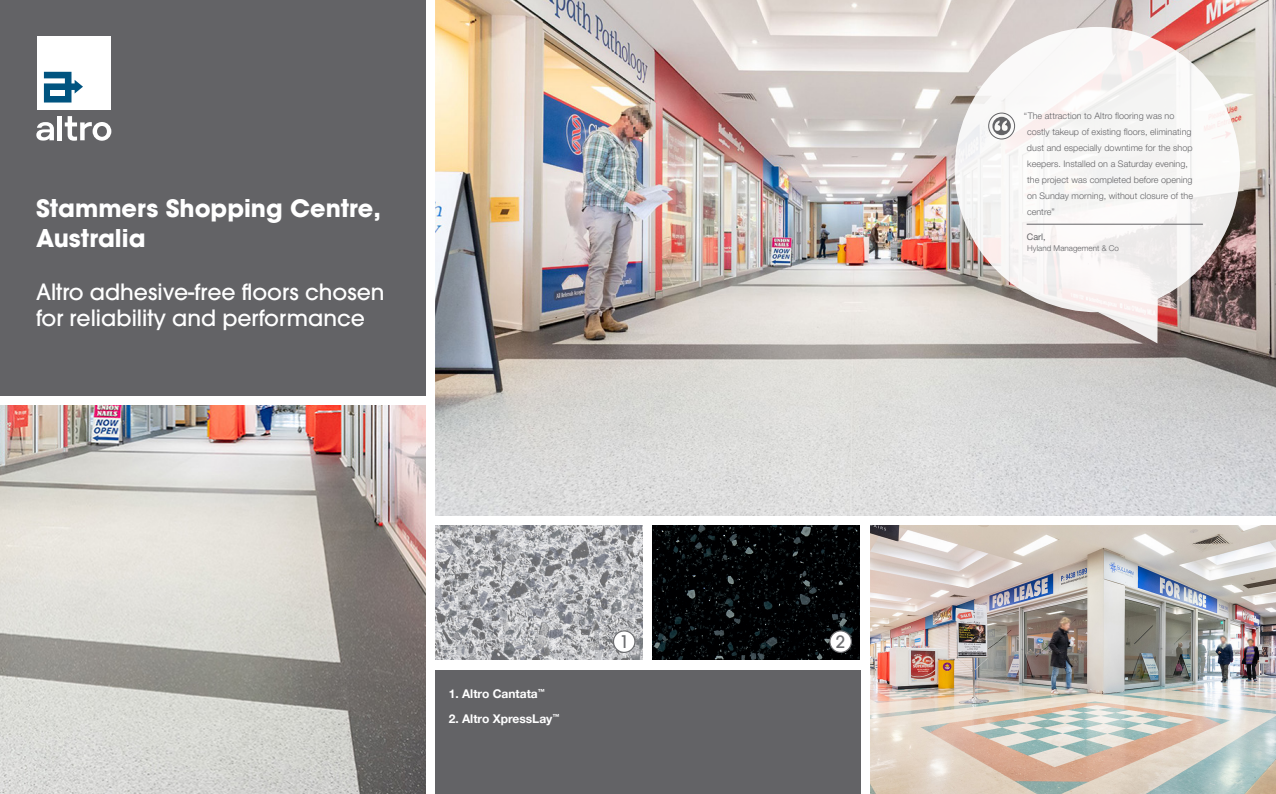
<style>
.page{position:relative;width:1276px;height:794px;background:#fff}
.page>*{position:absolute;margin:0;border:0;box-sizing:border-box;transform-origin:0 0}
.t1{font:700 24px/30px "Avant Garde";color:#fff}
.t2{font:500 22px/26px "Avant Garde";color:#fff}
.t3{font:500 17px "Avant Garde";color:#6c6d70}
.t4{font:700 12px "Helvetica Neue LT Pro";color:#fff}
.Location{font:300 9px/16px "Helvetica Neue LT Pro";letter-spacing:.005em;color:#636366}
.t5{font:9px "Helvetica Neue LT Pro";color:#636366}
.t6{font:300 8px "Helvetica Neue LT Pro";letter-spacing:.005em;color:#636366}
</style>
<div class="page">
<img style="left:435px;top:0;width:841px;height:515px">
<img style="left:870px;top:525px;width:406px;height:269px">
<img style="left:0;top:405px;width:425px;height:389px">
<div style="left:0;top:0;width:425px;height:395px;background:#636366"></div>
<div style="left:435px;top:670px;width:425px;height:124px;background:#636366"></div>
<div style="left:57px;top:116px;width:5px;height:24px;background:#fff"></div>
<svg style="left:36px;top:122px;width:18px;height:19px"></svg>
<svg style="left:65px;top:116px;width:46px;height:25px"></svg>
<div style="left:37px;top:36px;width:74px;height:74px;background:#fff"></div>
<svg style="left:44px;top:72px;width:39px;height:30px"></svg>
<div style="left:51px;top:90px;width:14px;height:6px;background:#fff"></div>
<svg style="left:954px;top:27px;width:286px;height:316px;fill:#f5f4f3"></svg>
<div style="left:988px;top:113px;width:27px;height:26px;border:1px solid #636366;border-radius:50%"></div>
<svg style="left:992px;top:117px;width:19px;height:18px"></svg>
<hr style="left:1026px;top:224px;width:177px;height:1px;background:#636366">
<img style="left:652px;top:525px;width:208px;height:135px">
<img style="left:435px;top:525px;width:207px;height:135px">
<div style="left:613px;top:631px;width:22px;height:21px;background:#fff;border-radius:50%"></div>
<div style="left:613px;top:630px;width:22px;height:23px;border:1px solid #6c6d70;border-radius:50%"></div>
<div style="left:830px;top:631px;width:21px;height:21px;background:#fff;border-radius:50%"></div>
<div style="left:829px;top:630px;width:23px;height:23px;border:1px solid #6c6d70;border-radius:50%"></div>
<p class="t1" style="left:36px;top:193px;width:346px">Stammers Shopping Centre,<br>Australia</p>
<p class="t2" style="left:36px;top:279px;width:350px">Altro adhesive-free floors chosen for reliability and performance</p>
<p class="t4" style="left:449px;top:686px;width:98px">1. Altro Cantata<sup>™</sup></p>
<p class="t4" style="left:449px;top:711px;width:112px">2. Altro XpressLay<sup>™</sup></p>
<p class="t3" style="left:619px;top:631px;width:11px">1</p>
<p class="t3" style="left:836px;top:631px;width:11px">2</p>
<p class="Location" style="left:1027px;top:108px;width:168px;text-indent:-3px">“The attraction to Altro flooring was no costly takeup of existing floors, eliminating dust and especially downtime for the shop keepers. Installed on a Saturday evening, the project was completed before opening on Sunday morning, without closure of the centre”</p>
<p class="t5" style="left:1027px;top:231px;width:20px">Carl,</p>
<p class="t6" style="left:1027px;top:243px;width:93px">Hyland Management &amp; Co</p>
</div>
